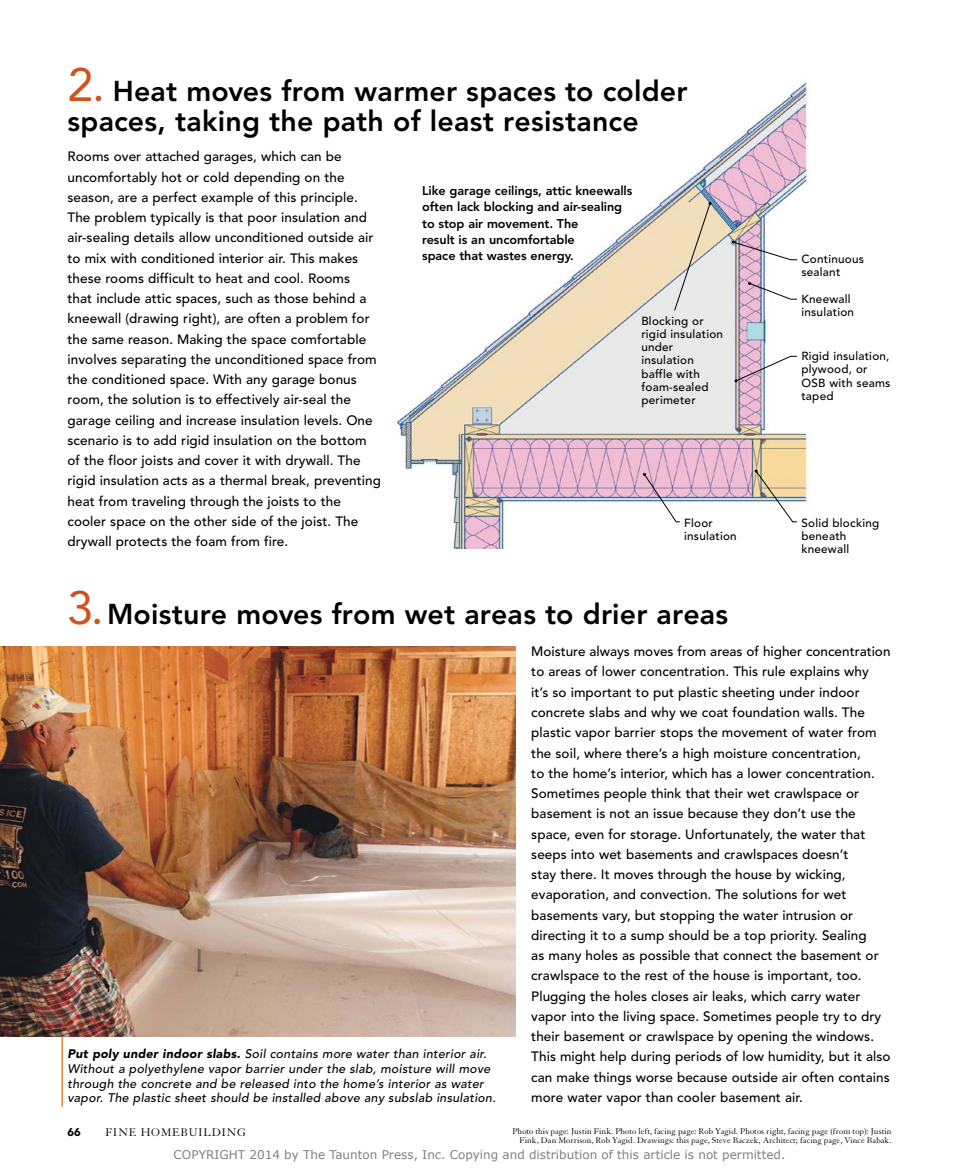
<style>
.page{position:relative;width:959px;height:1175px;background:#fff}
.page>*{position:absolute;margin:0;border:0;box-sizing:border-box;transform-origin:0 0}
.t1{font:800 28.5px/30px "Avenir LT Std";letter-spacing:.005em;color:#000}
.t2{font:500 13.5px/20.2px "Avenir LT Std";letter-spacing:.005em;color:#000}
.t3{font:800 12.6px/16.2px "Avenir LT Std";letter-spacing:-.005em;color:#000}
.t4{font:italic 500 12.3px/14.7px "Avenir LT Std";letter-spacing:.02em;color:#000}
.t5{font:12px "Verdana";color:#808080}
.t6{font:12px "Granjon LT Std";letter-spacing:.07em;color:#000}
.t7{font:500 11.7px/13.2px "Avenir LT Std";letter-spacing:.02em;color:#000}
.t8{font:900 11.25px "Avenir LT Std";color:#000}
.t9{font:9px/9px "Granjon LT Std";letter-spacing:.005em;color:#000;text-align:right}
.s1{font-weight:400;font-size:46.5px;color:#d34f1c}
.s2{font-weight:900}
</style>
<div class="page">
<hr style="left:62px;top:1026px;width:1px;height:80px;background:#e08737">
<img style="left:394px;top:82px;width:416px;height:467px">
<svg style="left:748px;top:282px;width:49px;height:18px"></svg>
<svg style="left:734px;top:355px;width:63px;height:27px"></svg>
<svg style="left:754px;top:469px;width:43px;height:53px"></svg>
<svg style="left:643px;top:473px;width:37px;height:49px"></svg>
<svg style="left:732px;top:241px;width:65px;height:19px"></svg>
<svg style="left:673px;top:202px;width:38px;height:109px;background:#e4dac7"></svg>
<img style="left:0;top:646px;width:515px;height:390px">
<h1 class="t1" style="left:68px;top:76px;width:621px"><span class="s1">2.</span> Heat moves from warmer spaces to colder spaces, taking the path of least resistance</h1>
<p class="t2" style="left:68px;top:147px;width:315px">Rooms over attached garages, which can be uncomfortably hot or cold depending on the season, are a perfect example of this principle.<br>The problem typically is that poor insulation and air-sealing details allow unconditioned outside air to mix with conditioned interior air. This makes these rooms difficult to heat and cool. Rooms<br>that include attic spaces, such as those behind a kneewall (drawing right), are often a problem for the same reason. Making the space comfortable involves separating the unconditioned space from the conditioned space. With any garage bonus room, the solution is to effectively air-seal the garage ceiling and increase insulation levels. One scenario is to add rigid insulation on the bottom of the floor joists and cover it with drywall. The rigid insulation acts as a thermal break, preventing heat from traveling through the joists to the cooler space on the other side of the joist. The drywall protects the foam from fire.</p>
<p class="t3" style="left:422px;top:183px;width:212px">Like garage ceilings, attic kneewalls often lack blocking and air-sealing to stop air movement. The<br>result is an uncomfortable<br>space that wastes energy.</p>
<p class="t7" style="left:641px;top:314px;width:83px">Blocking or rigid insulation under insulation baffle with foam-sealed perimeter</p>
<p class="t7" style="left:684px;top:516px;width:54px">Floor insulation</p>
<h1 class="t1" style="left:68px;top:599px;width:662px"><span class="s1">3.</span>Moisture moves from wet areas to drier areas</h1>
<p class="t7" style="left:801px;top:252px;width:64px">Continuous sealant</p>
<p class="t7" style="left:801px;top:292px;width:54px">Kneewall insulation</p>
<p class="t7" style="left:801px;top:350px;width:91px">Rigid insulation, plywood, or<br>OSB with seams taped</p>
<p class="t7" style="left:801px;top:516px;width:79px">Solid blocking beneath kneewall</p>
<p class="t4" style="left:68px;top:1047px;width:430px"><span class="s2">Put poly under indoor slabs.</span> Soil contains more water than interior air.<br>Without a polyethylene vapor barrier under the slab, moisture will move through the concrete and be released into the home’s interior as water vapor. The plastic sheet should be installed above any subslab insulation.</p>
<p class="t2" style="left:531px;top:641px;width:361px">Moisture always moves from areas of higher concentration to areas of lower concentration. This rule explains why<br>it’s so important to put plastic sheeting under indoor concrete slabs and why we coat foundation walls. The plastic vapor barrier stops the movement of water from the soil, where there’s a high moisture concentration,<br>to the home’s interior, which has a lower concentration.<br>Sometimes people think that their wet crawlspace or basement is not an issue because they don’t use the space, even for storage. Unfortunately, the water that seeps into wet basements and crawlspaces doesn’t<br>stay there. It moves through the house by wicking, evaporation, and convection. The solutions for wet basements vary, but stopping the water intrusion or directing it to a sump should be a top priority. Sealing<br>as many holes as possible that connect the basement or crawlspace to the rest of the house is important, too.<br>Plugging the holes closes air leaks, which carry water vapor into the living space. Sometimes people try to dry their basement or crawlspace by opening the windows.<br>This might help during periods of low humidity, but it also can make things worse because outside air often contains more water vapor than cooler basement air.</p>
<p class="t8" style="left:68px;top:1125px;width:15px">66</p>
<p class="t6" style="left:105px;top:1126px;width:66px">FINE HOMEBU</p>
<p class="t6" style="left:198px;top:1126px;width:48px">ILDING</p>
<p class="t9" style="left:512px;top:1126px;width:380px">Photo this page: Justin Fink. Photo left, facing page: Rob Yagid. Photos right, facing page (from top): Justin<br>Fink, Dan Morrison, Rob Yagid. Drawings: this page, Steve Baczek, Architect; facing page, Vince Babak.</p>
<p class="t5" style="left:174px;top:1146px;width:613px">COPYRIGHT 2014 by The Taunton Press, Inc. Copying and distribution of this article is not permitted.</p>
</div>
